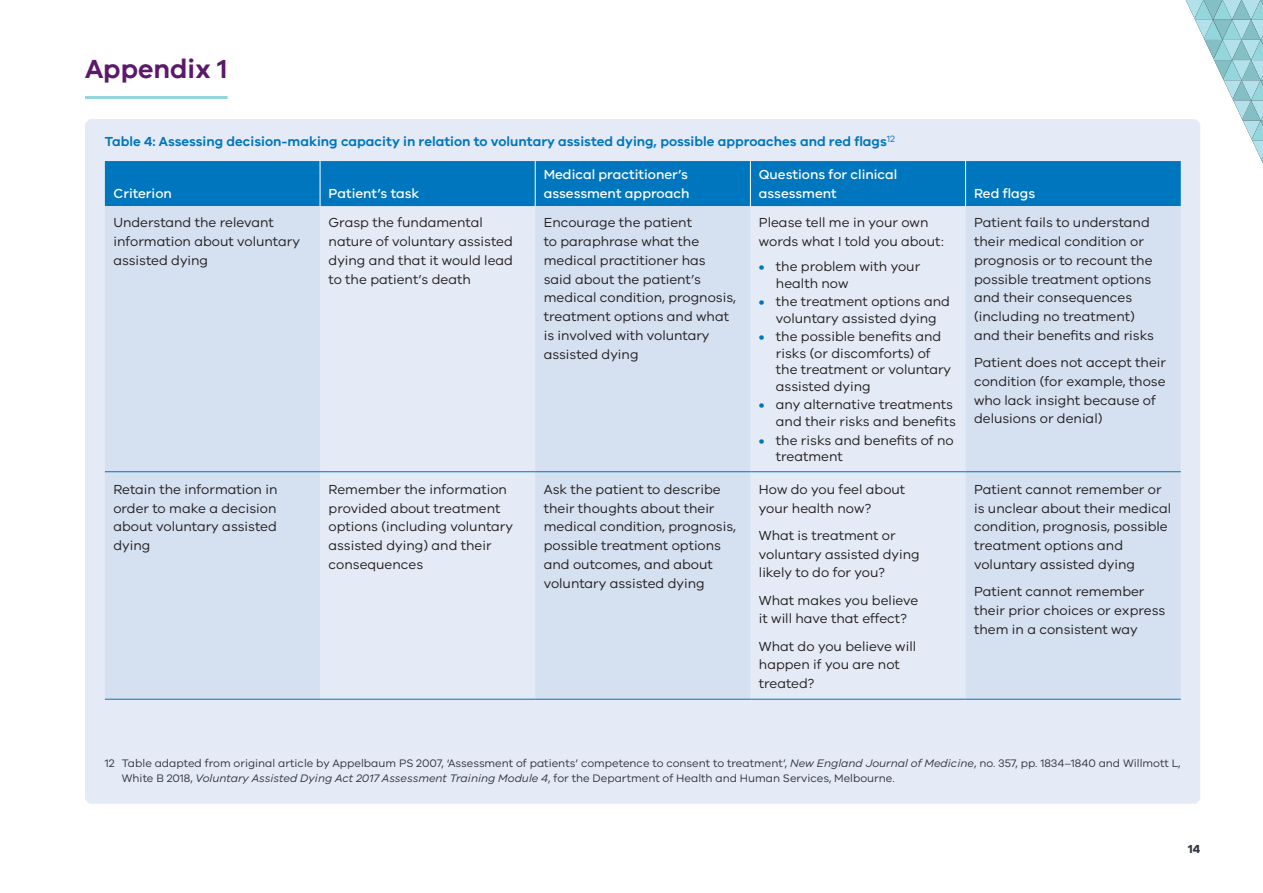
<style>
.page{position:relative;width:1263px;height:893px;background:#fff}
.page>*{position:absolute;margin:0;border:0;box-sizing:border-box;transform-origin:0 0}
.t1{font:600 27px "VIC";color:#5c186a}
.t2{font:13.5px/18.8px "VIC";color:#231f20}
.t3{font:600 13.5px "VIC";color:#0076be}
.t4{font:500 13.5px/18.8px "VIC";color:#fff}
.t5{font:700 12px "VIC";color:#323640}
.t6{font:11.25px/15px "VIC";color:#323640}
.s1{font-weight:600;color:#0076be}
.s2{font-style:italic}
</style>
<div class="page">
<svg style="left:1185px;top:0;width:78px;height:164px"></svg>
<div style="left:85px;top:119px;width:1115px;height:685px;background:#e4ebf6"></div>
<hr style="left:85px;top:96px;width:143px;height:3px;background:#93d6dc">
<div style="left:105px;top:161px;width:1076px;height:45px;background:#0076be"></div>
<svg style="left:105px;top:206px;width:1076px;height:493px;fill:#d5e0f1"></svg>
<hr style="left:320px;top:161px;width:1px;height:45px;background:#fff">
<hr style="left:535px;top:161px;width:1px;height:45px;background:#fff">
<hr style="left:750px;top:161px;width:1px;height:45px;background:#fff">
<hr style="left:965px;top:161px;width:1px;height:45px;background:#fff">
<hr style="left:105px;top:471px;width:215px;height:1px;background:#0076be">
<hr style="left:320px;top:471px;width:215px;height:1px;background:#0076be">
<hr style="left:535px;top:471px;width:215px;height:1px;background:#0076be">
<hr style="left:750px;top:471px;width:215px;height:1px;background:#0076be">
<hr style="left:965px;top:471px;width:216px;height:1px;background:#0076be">
<hr style="left:105px;top:699px;width:215px;height:1px;background:#0076be">
<hr style="left:320px;top:699px;width:215px;height:1px;background:#0076be">
<hr style="left:535px;top:699px;width:215px;height:1px;background:#0076be">
<hr style="left:750px;top:699px;width:215px;height:1px;background:#0076be">
<hr style="left:965px;top:699px;width:216px;height:1px;background:#0076be">
<h1 class="t1" style="left:85px;top:53px;width:144px">Appendix 1</h1>
<p class="t3" style="left:105px;top:134px;width:792px">Table 4: Assessing decision-making capacity in relation to voluntary assisted dying, possible approaches and red flags<sup>12</sup></p>
<p class="t4" style="left:113px;top:183px;width:60px">Criterion</p>
<p class="t4" style="left:329px;top:183px;width:92px">Patient’s task</p>
<p class="t4" style="left:544px;top:164px;width:147px">Medical practitioner’s assessment approach</p>
<p class="t4" style="left:759px;top:164px;width:140px">Questions for clinical assessment</p>
<p class="t2" style="left:113px;top:213px;width:188px">Understand the relevant information about voluntary assisted dying</p>
<p class="t2" style="left:329px;top:213px;width:186px">Grasp the fundamental nature of voluntary assisted dying and that it would lead to the patient’s death</p>
<p class="t2" style="left:544px;top:213px;width:194px">Encourage the patient<br>to paraphrase what the medical practitioner has said about the patient’s medical condition, prognosis, treatment options and what is involved with voluntary assisted dying</p>
<p class="t2" style="left:759px;top:213px;width:186px">Please tell me in your own words what I told you about:</p>
<p class="t2" style="left:776px;top:258px;width:146px;line-height:16.5px;text-indent:-17px"><span class="s1">•</span> the problem with your health now</p>
<p class="t2" style="left:759px;top:293px;width:193px;line-height:16.5px;text-align:center"><span class="s1">•</span> the treatment options and voluntary assisted dying</p>
<p class="t2" style="left:776px;top:328px;width:177px;line-height:16.5px;text-indent:-17px"><span class="s1">•</span> the possible benefits and risks (or discomforts) of the treatment or voluntary assisted dying</p>
<p class="t2" style="left:759px;top:396px;width:198px;line-height:16.5px;text-align:right"><span class="s1">•</span> any alternative treatments and their risks and benefits</p>
<p class="t2" style="left:776px;top:431px;width:179px;line-height:16.5px;text-indent:-17px"><span class="s1">•</span> the risks and benefits of no treatment</p>
<p class="t2" style="left:113px;top:479px;width:166px;text-align:justify">Retain the information in order to make a decision about voluntary assisted dying</p>
<p class="t2" style="left:329px;top:479px;width:186px">Remember the information provided about treatment options (including voluntary assisted dying) and their consequences</p>
<p class="t2" style="left:544px;top:479px;width:194px">Ask the patient to describe their thoughts about their medical condition, prognosis, possible treatment options and outcomes, and about voluntary assisted dying</p>
<p class="t2" style="left:759px;top:479px;width:148px">How do you feel about your health now?</p>
<p class="t2" style="left:759px;top:525px;width:162px">What is treatment or voluntary assisted dying likely to do for you?</p>
<p class="t2" style="left:759px;top:590px;width:161px">What makes you believe it will have that effect?</p>
<p class="t2" style="left:759px;top:636px;width:159px">What do you believe will happen if you are not treated?</p>
<p class="t4" style="left:974px;top:183px;width:63px">Red flags</p>
<p class="t2" style="left:974px;top:213px;width:181px">Patient fails to understand their medical condition or prognosis or to recount the possible treatment options and their consequences (including no treatment) and their benefits and risks</p>
<p class="t2" style="left:974px;top:353px;width:193px">Patient does not accept their condition (for example, those who lack insight because of delusions or denial)</p>
<p class="t2" style="left:974px;top:479px;width:199px">Patient cannot remember or is unclear about their medical condition, prognosis, possible treatment options and voluntary assisted dying</p>
<p class="t2" style="left:974px;top:582px;width:193px">Patient cannot remember their prior choices or express them in a consistent way</p>
<p class="t6" style="left:122px;top:756px;width:1060px;text-indent:-17px">12 Table adapted from original article by Appelbaum PS 2007, ‘Assessment of patients’ competence to consent to treatment’, <span class="s2">New England Journal of Medicine</span>, no. 357, pp. 1834–1840 and Willmott L,<br>White B 2018, <span class="s2">Voluntary Assisted Dying Act 2017 Assessment Training Module 4</span>, for the Department of Health and Human Services, Melbourne.</p>
<p class="t5" style="left:1188px;top:841px;width:14px">14</p>
</div>
